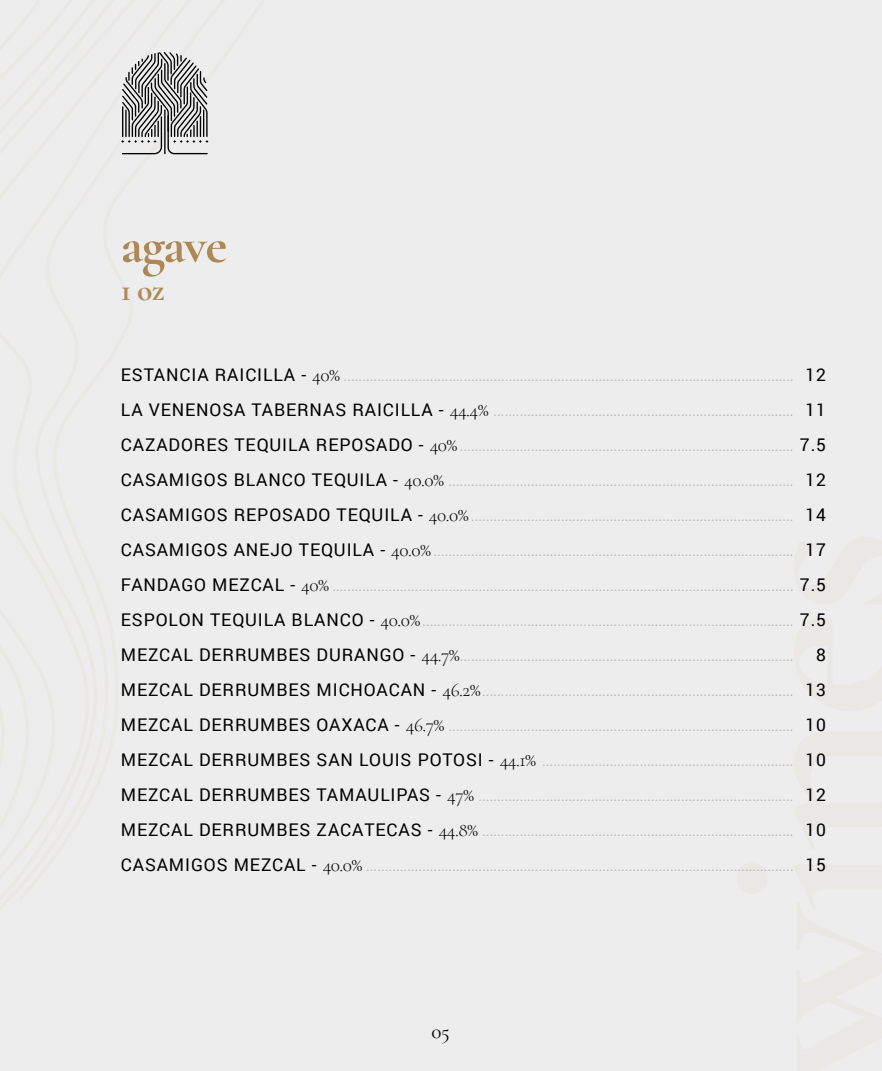
<style>
.page{position:relative;width:882px;height:1071px;background:#eeeded}
.page>*{position:absolute;margin:0;border:0;box-sizing:border-box;transform-origin:0 0}
.t1{font:700 52.5px "Cormorant Garamond";letter-spacing:-.03em;color:#ae8958}
.t2{font:700 31.5px "Cormorant Garamond";color:#ae8958}
.t3{font:21px "Cormorant Garamond";color:#000}
.t4{font:17.5px/35px "Roboto";letter-spacing:.05em;color:#000}
.t5{font:14px "Roboto";color:#b7b7b8}
.s1{font-family:"Cormorant Garamond";font-weight:300;font-size:19.25px}
</style>
<div class="page">
<svg style="left:121px;top:51px;width:88px;height:104px"></svg>
<h1 class="t1" style="left:121px;top:213px;width:108px">agave</h1>
<h2 class="t2" style="left:121px;top:270px;width:45px">1 oz</h2>
<p class="t4" style="left:121px;top:357px;width:417px">ESTANCIA RAICILLA - <span class="s1">40%<br></span>LA VENENOSA TABERNAS RAICILLA - <span class="s1">44.4%<br></span>CAZADORES TEQUILA REPOSADO - <span class="s1">40%<br></span>CASAMIGOS BLANCO TEQUILA - <span class="s1">40.0%<br></span>CASAMIGOS REPOSADO TEQUILA - <span class="s1">40.0%<br></span>CASAMIGOS ANEJO TEQUILA - <span class="s1">40.0%<br></span>FANDAGO MEZCAL - <span class="s1">40%<br></span>ESPOLON TEQUILA BLANCO - <span class="s1">40.0%<br></span>MEZCAL DERRUMBES DURANGO - <span class="s1">44.7%<br></span>MEZCAL DERRUMBES MICHOACAN - <span class="s1">46.2%<br></span>MEZCAL DERRUMBES OAXACA - <span class="s1">46.7%<br></span>MEZCAL DERRUMBES SAN LOUIS POTOSI - <span class="s1">44.1%<br></span>MEZCAL DERRUMBES TAMAULIPAS - <span class="s1">47%<br></span>MEZCAL DERRUMBES ZACATECAS - <span class="s1">44.8%<br></span>CASAMIGOS MEZCAL - <span class="s1">40.0%</span></p>
<p class="t4" style="left:800px;top:357px;width:28px;text-align:right">12<br>11<br>7.5<br>12<br>14<br>17<br>7.5<br>7.5<br>8<br>13<br>10<br>10<br>12<br>10<br>15</p>
<p class="t5" style="left:344px;top:366px;width:452px">........................................................................................................................</p>
<p class="t5" style="left:493px;top:401px;width:302px">................................................................................</p>
<p class="t5" style="left:460px;top:436px;width:335px">.........................................................................................</p>
<p class="t5" style="left:449px;top:471px;width:347px">............................................................................................</p>
<p class="t5" style="left:471px;top:506px;width:324px">......................................................................................</p>
<p class="t5" style="left:434px;top:541px;width:362px">................................................................................................</p>
<p class="t5" style="left:332px;top:576px;width:463px">...........................................................................................................................</p>
<p class="t5" style="left:422px;top:611px;width:373px">...................................................................................................</p>
<p class="t5" style="left:460px;top:646px;width:335px">.........................................................................................</p>
<p class="t5" style="left:482px;top:681px;width:313px">...................................................................................</p>
<p class="t5" style="left:449px;top:716px;width:347px">............................................................................................</p>
<p class="t5" style="left:542px;top:751px;width:253px">...................................................................</p>
<p class="t5" style="left:478px;top:786px;width:317px">....................................................................................</p>
<p class="t5" style="left:482px;top:821px;width:313px">...................................................................................</p>
<p class="t5" style="left:366px;top:856px;width:429px">..................................................................................................................</p>
<h3 class="t3" style="left:431px;top:1018px;width:20px">05</h3>
</div>
